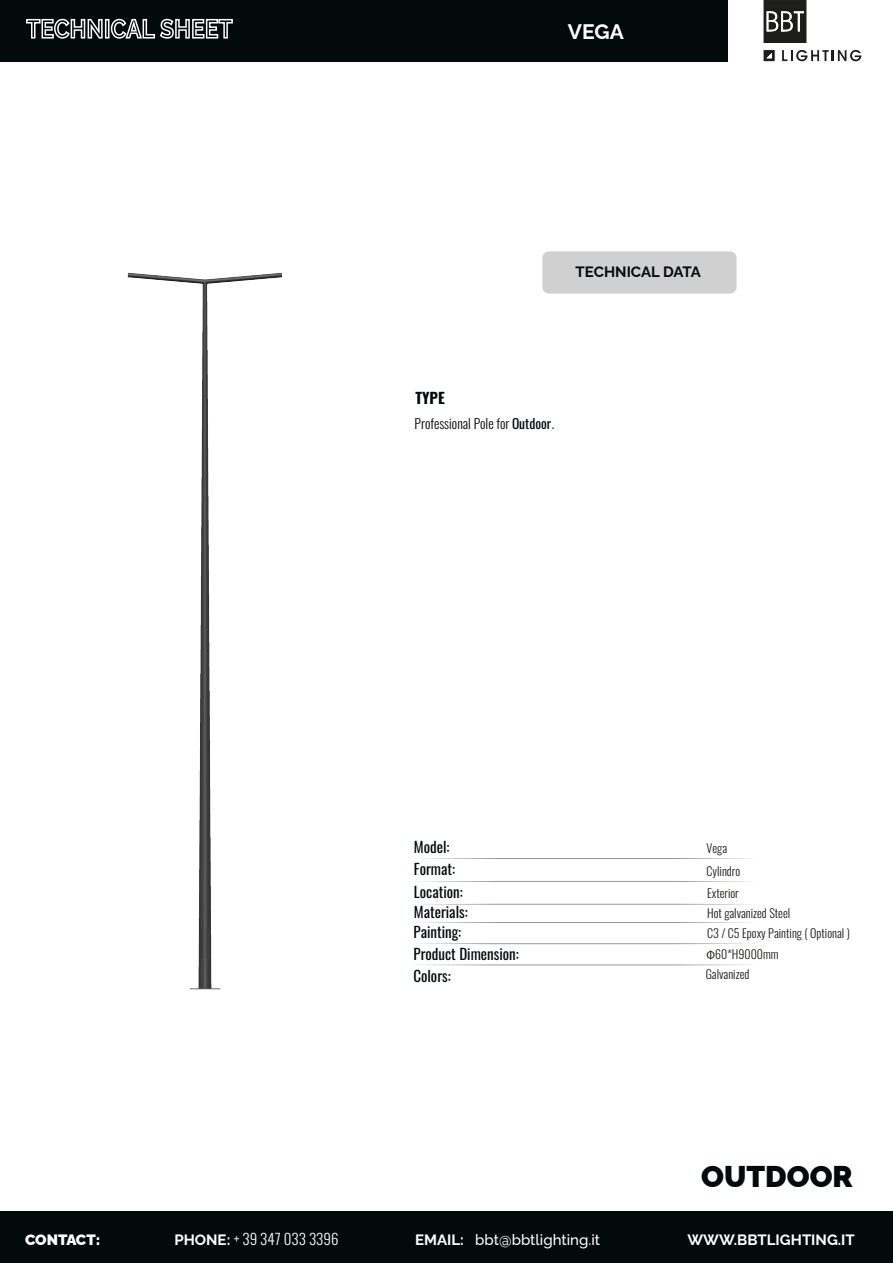
<style>
.page{position:relative;width:893px;height:1263px;background:#fff}
.page>*{position:absolute;margin:0;border:0;box-sizing:border-box;transform-origin:0 0}
.t1{font:900 30px "Raleway";color:#020a0a}
.t2{font:700 21px "Raleway";color:#fff}
.t3{font:15px "Oswald";color:#020a0a}
.t4{font:500 15px "Raleway";color:#fff}
.t5{font:300 15px "Oswald";color:#fff}
.t6{font:700 15px "Raleway";color:#fff}
.t7{font:700 15px "Raleway";color:#020a0a}
.t8{font:900 15px "Raleway";letter-spacing:-.005em;color:#fff}
.t9{font:700 15px "Oswald";color:#020a0a}
.t10{font:300 13.5px "Oswald";color:#020a0a}
.t11{font:300 12px/19.6px "Oswald";color:#1d1d1b}
.s1{font-weight:400}
.s2{font-family:"Myriad Pro";font-weight:400}
.s3{font-family:"Raleway";font-weight:700}
.s4{font-weight:700}
</style>
<div class="page">
<img style="left:127px;top:272px;width:156px;height:718px">
<div style="left:0;top:0;width:893px;height:61px;background:#020a0a"></div>
<div style="left:728px;top:0;width:165px;height:108px;background:#fff"></div>
<svg style="left:782px;top:49px;width:80px;height:13px"></svg>
<svg style="left:764px;top:50px;width:11px;height:11px"></svg>
<svg style="left:763px;top:0;width:43px;height:43px;background:#464644"></svg>
<svg style="left:26px;top:18px;width:77px;height:21px"></svg>
<div style="left:105px;top:19px;width:4px;height:20px;border:2px solid #fff"></div>
<svg style="left:110px;top:18px;width:123px;height:21px"></svg>
<div style="left:0;top:1212px;width:135px;height:51px;background:#020a0a"></div>
<div style="left:133px;top:1212px;width:760px;height:51px;background:#020a0a"></div>
<div style="left:542px;top:251px;width:194px;height:43px;background:#d0d0d1;border-radius:7px"></div>
<svg style="left:421px;top:858px;width:329px;height:1px"></svg>
<svg style="left:421px;top:881px;width:329px;height:1px"></svg>
<svg style="left:421px;top:904px;width:329px;height:1px"></svg>
<svg style="left:419px;top:922px;width:330px;height:1px"></svg>
<svg style="left:419px;top:943px;width:330px;height:1px"></svg>
<svg style="left:418px;top:964px;width:332px;height:1px"></svg>
<h2 class="t2" style="left:568px;top:15px;width:58px">VEGA</h2>
<p class="t7" style="left:576px;top:260px;width:127px">TECHNICAL DATA</p>
<p class="t9" style="left:415px;top:385px;width:31px">TYPE</p>
<p class="t10" style="left:415px;top:412px;width:141px">Professional Pole for <span class="s1">Outdoor</span>.</p>
<p class="t3" style="left:414px;top:833px;width:37px">Model:</p>
<p class="t11" style="left:707px;top:837px;width:22px">Vega</p>
<p class="t11" style="left:707px;top:882px;width:33px">Exterior</p>
<p class="t3" style="left:414px;top:855px;width:43px">Format:</p>
<p class="t11" style="left:707px;top:860px;width:35px">Cylindro</p>
<p class="t11" style="left:707px;top:902px;width:144px">Hot galvanized Steel<br>C3 / C5 Epoxy Painting ( Optional )</p>
<p class="t11" style="left:706px;top:943px;width:74px;line-height:20.4px"><span class="s2">Φ</span>60*H9000mm<br>Galvanized</p>
<p class="t3" style="left:414px;top:878px;width:50px">Location:</p>
<p class="t3" style="left:414px;top:899px;width:55px">Materials:</p>
<p class="t3" style="left:413px;top:918px;width:49px">Painting:</p>
<p class="t3" style="left:413px;top:962px;width:39px">Colors:</p>
<p class="t3" style="left:413px;top:941px;width:107px">Product Dimension:</p>
<h1 class="t1" style="left:701px;top:1153px;width:153px">OUTDOOR</h1>
<p class="t8" style="left:25px;top:1227px;width:77px">CONTACT:</p>
<p class="t5" style="left:174px;top:1225px;width:166px"><span class="s3">PHONE:</span> + 39 347 033 3396</p>
<p class="t4" style="left:415px;top:1227px;width:187px"><span class="s4">EMAIL:</span> bbt@bbtlighting.it</p>
<p class="t6" style="left:687px;top:1227px;width:169px">WWW.BBTLIGHTING.IT</p>
</div>
